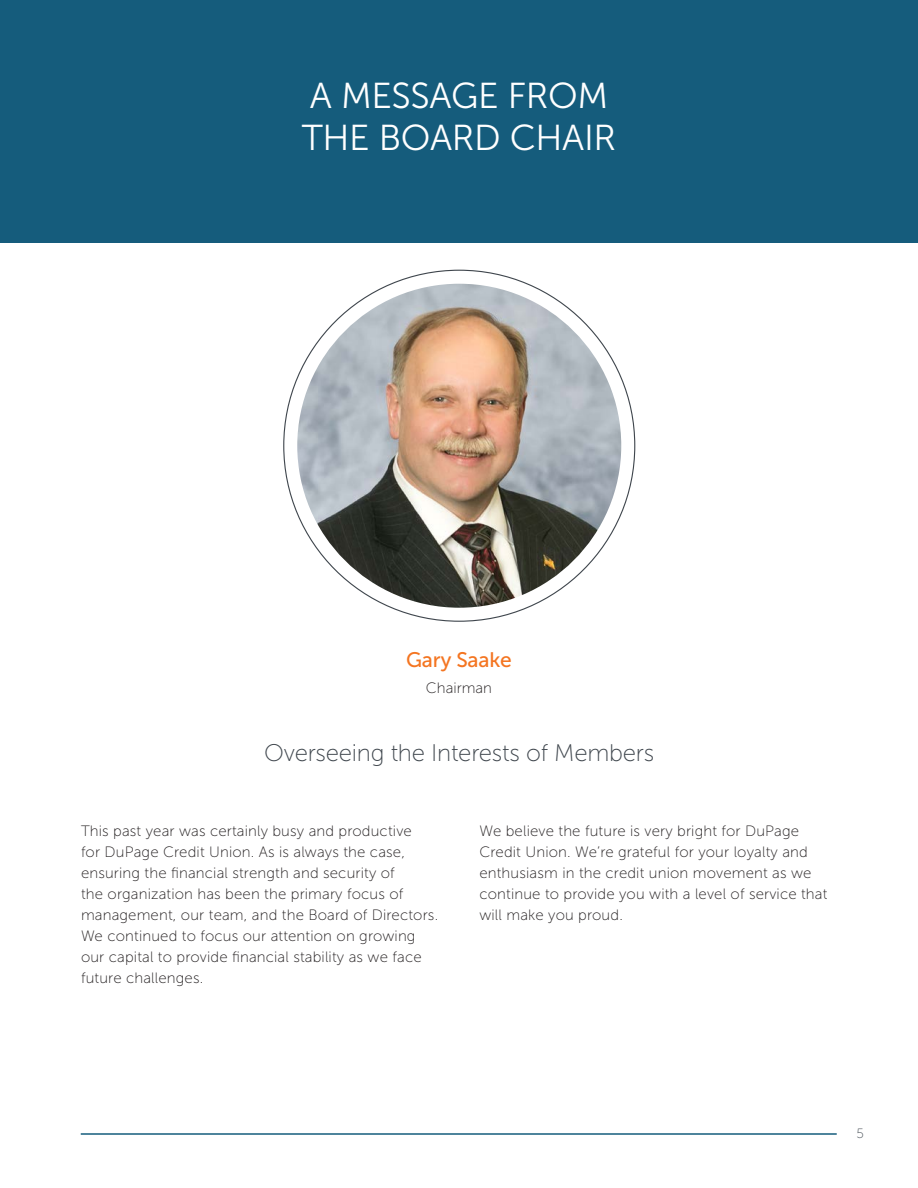
<style>
.page{position:relative;width:918px;height:1188px;background:#fff}
.page>*{position:absolute;margin:0;border:0;box-sizing:border-box;transform-origin:0 0}
.t1{font:36px/42px "Museo Sans 300";letter-spacing:-.01em;color:#fff}
.t2{font:24px "Museo Sans 100";letter-spacing:-.01em;color:#3f464d}
.t3{font:21px "Museo Sans 500";letter-spacing:-.01em;color:#f47521}
.t4{font:15px/21px "Museo Sans 100";letter-spacing:.01em;color:#231f20}
.t5{font:13.5px "Museo Sans 100";color:#4d545b}
</style>
<div class="page">
<div style="left:0;top:0;width:918px;height:243px;background:#155c7c"></div>
<img style="left:297px;top:284px;width:324px;height:324px;border-radius:162px">
<hr style="left:81px;top:1133px;width:756px;height:2px;background:#155c7c">
<h1 class="t1" style="left:302px;top:75px;width:316px">A MESSAGE FROM<br>THE BOARD CHAIR</h1>
<h3 class="t3" style="left:406px;top:648px;width:107px">Gary Saake</h3>
<p class="t4" style="left:426px;top:678px;width:68px">Chairman</p>
<h2 class="t2" style="left:264px;top:740px;width:392px">Overseeing the Interests of Members</h2>
<p class="t4" style="left:81px;top:820px;width:359px">This past year was certainly busy and productive<br>for DuPage Credit Union. As is always the case, ensuring the financial strength and security of<br>the organization has been the primary focus of management, our team, and the Board of Directors.<br>We continued to focus our attention on growing our capital to provide financial stability as we face future challenges.</p>
<p class="t4" style="left:479px;top:820px;width:350px">We believe the future is very bright for DuPage Credit Union. We’re grateful for your loyalty and enthusiasm in the credit union movement as we continue to provide you with a level of service that will make you proud.</p>
<p class="t5" style="left:857px;top:1126px;width:9px">5</p>
</div>
